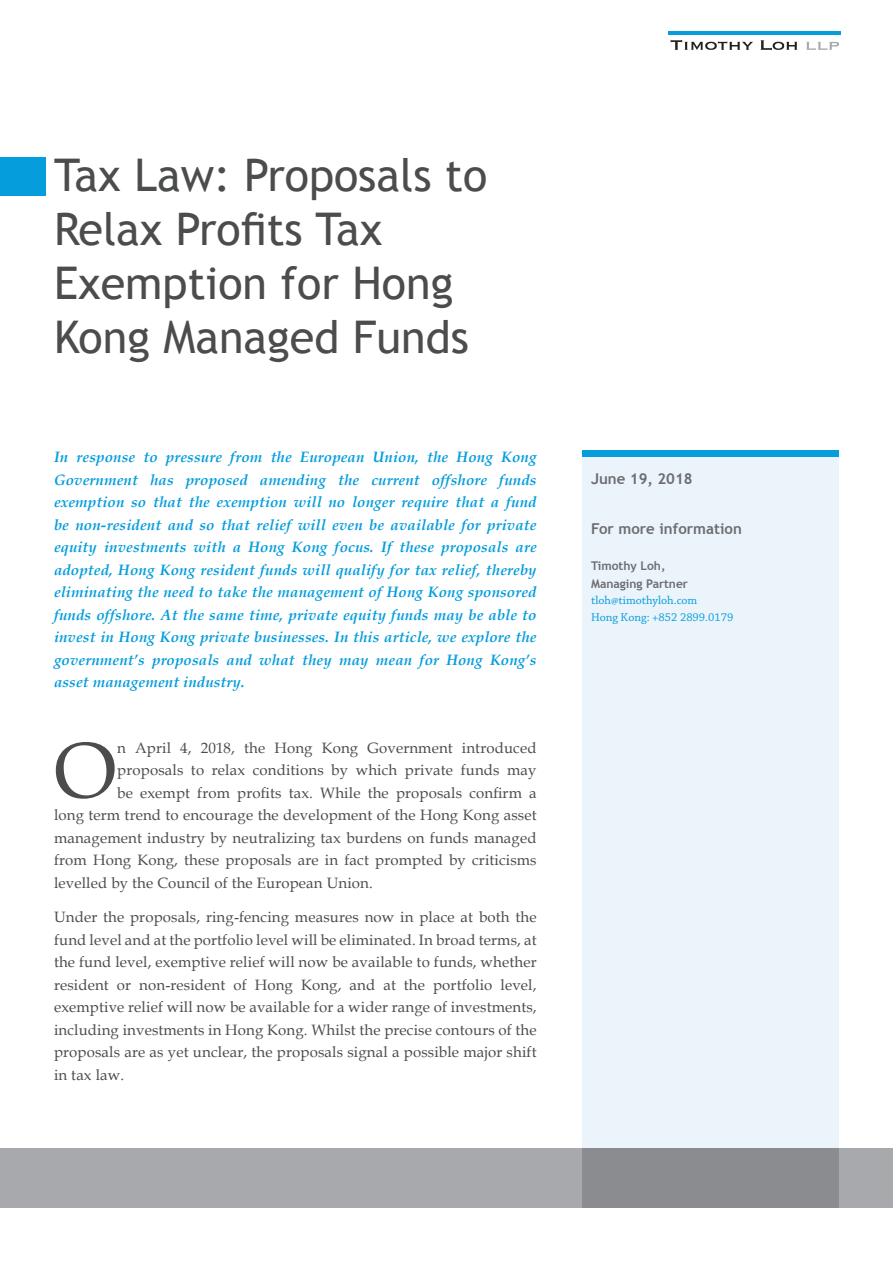
<style>
.page{position:relative;width:893px;height:1263px;background:#fff}
.page>*{position:absolute;margin:0;border:0;box-sizing:border-box;transform-origin:0 0}
.TLS_Article_Body_Tex{font:79.5px "Book Antiqua";color:#4b4c4d}
.TLS_Article_Title{font:45px/54px "Trebuchet MS";color:#4b4c4d}
.TLS_Article_Body_Tex-2{font:15px/22.5px "Book Antiqua";letter-spacing:.01em;color:#4b4c4d;text-align:justify}
.TLS_Article_Body_Tex-3{font:italic 700 15px/22.5px "Book Antiqua";letter-spacing:.01em;color:#069ddc;text-align:justify}
.TLS_Firm_Profile{font:700 15px "Trebuchet MS";color:#6c6d70}
.TLS_Firm_Profile_Con{font:12px "Chaparral Pro";color:#069ddc}
.TLS_Article_Author{font:700 12px "Trebuchet MS";color:#6c6d70}
</style>
<div class="page">
<svg style="left:671px;top:40px;width:82px;height:10px"></svg>
<svg style="left:760px;top:40px;width:37px;height:10px"></svg>
<svg style="left:806px;top:42px;width:33px;height:8px"></svg>
<hr style="left:668px;top:31px;width:173px;height:4px;background:#069ddc">
<div style="left:0;top:1148px;width:893px;height:60px;background:#a8a9ad"></div>
<div style="left:583px;top:451px;width:256px;height:697px;background:#ebf4fb"></div>
<div style="left:583px;top:451px;width:256px;height:6px;background:#069ddc"></div>
<div style="left:0;top:158px;width:45px;height:38px;background:#069ddc"></div>
<div style="left:583px;top:1148px;width:256px;height:60px;background:#8a8c8f"></div>
<p class="TLS_Article_Title" style="left:54px;top:148px;width:435px">Tax Law: Proposals to<br>Relax Profits Tax</p>
<p class="TLS_Article_Title" style="left:54px;top:256px;width:416px">Exemption for Hong<br>Kong Managed Funds</p>
<p class="TLS_Article_Body_Tex-3" style="left:54px;top:446px;width:484px">In response to pressure from the European Union, the Hong Kong Government has proposed amending the current offshore funds exemption so that the exemption will no longer require that a fund be non-resident and so that relief will even be available for private equity investments with a Hong Kong focus. If these proposals are adopted, Hong Kong resident funds will qualify for tax relief, thereby eliminating the need to take the management of Hong Kong sponsored funds offshore. At the same time, private equity funds may be able to invest in Hong Kong private businesses. In this article, we explore the government’s proposals and what they may mean for Hong Kong’s asset management industry.</p>
<p class="TLS_Article_Body_Tex" style="left:54px;top:715px;width:64px">O</p>
<p class="TLS_Article_Body_Tex-2" style="left:117px;top:736px;width:421px">n April 4, 2018, the Hong Kong Government introduced</p>
<p class="TLS_Article_Body_Tex-2" style="left:117px;top:758px;width:421px">proposals to relax conditions by which private funds may</p>
<p class="TLS_Article_Body_Tex-2" style="left:117px;top:781px;width:421px">be exempt from profits tax. While the proposals confirm a</p>
<p class="TLS_Article_Body_Tex-2" style="left:54px;top:803px;width:484px">long term trend to encourage the development of the Hong Kong asset</p>
<p class="TLS_Article_Body_Tex-2" style="left:54px;top:826px;width:484px">management industry by neutralizing tax burdens on funds managed</p>
<p class="TLS_Article_Body_Tex-2" style="left:54px;top:848px;width:484px">from Hong Kong, these proposals are in fact prompted by criticisms</p>
<p class="TLS_Article_Body_Tex-2" style="left:54px;top:871px;width:320px">levelled by the Council of the European Union.</p>
<p class="TLS_Article_Body_Tex-2" style="left:54px;top:905px;width:484px">Under the proposals, ring-fencing measures now in place at both the fund level and at the portfolio level will be eliminated. In broad terms, at the fund level, exemptive relief will now be available to funds, whether resident or non-resident of Hong Kong, and at the portfolio level, exemptive relief will now be available for a wider range of investments, including investments in Hong Kong. Whilst the precise contours of the proposals are as yet unclear, the proposals signal a possible major shift in tax law.</p>
<p class="TLS_Firm_Profile" style="left:591px;top:470px;width:103px">June 19, 2018</p>
<p class="TLS_Firm_Profile" style="left:591px;top:519px;width:152px">For more information</p>
<p class="TLS_Article_Author" style="left:591px;top:558px;width:76px">Timothy Loh,</p>
<p class="TLS_Article_Author" style="left:591px;top:576px;width:98px">Managing Partner</p>
<p class="TLS_Firm_Profile_Con" style="left:591px;top:594px;width:108px">tloh@timothyloh.com</p>
<p class="TLS_Firm_Profile_Con" style="left:591px;top:610px;width:144px">Hong Kong: +852 2899.0179</p>
</div>
